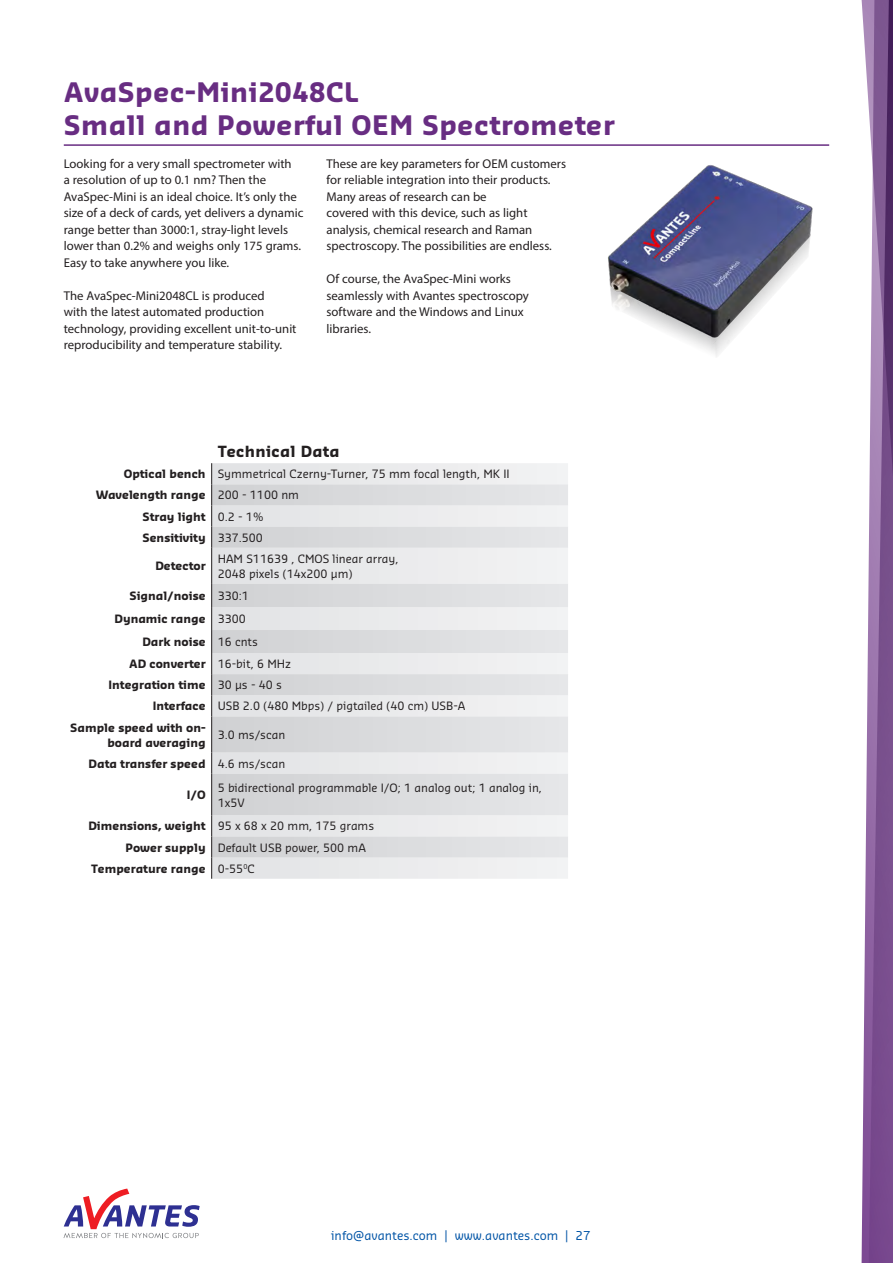
<style>
.page{position:relative;width:893px;height:1263px;background:#fff}
.page>*{position:absolute;margin:0;border:0;box-sizing:border-box;transform-origin:0 0}
.Product_kop{font:700 26.25px/33px "Sansa Std";letter-spacing:.02em;color:#682d82}
.Tabel_bovenkop{font:700 15px "Sansa Std";letter-spacing:.02em;color:#231f20}
.Plat{font:12.75px/16.5px "Myriad Pro";color:#231f20}
.t1{font:12px "Sansa";color:#0154a6}
.Tabel_brood{font:11.25px/15px "Sansa Std";color:#231f20}
.Tabel_linker_kolom{font:700 11.25px/15px "Sansa Std";color:#231f20;text-align:right}
</style>
<div class="page">
<svg style="left:861px;top:0;width:32px;height:1263px"></svg>
<svg style="left:64px;top:1188px;width:136px;height:50px"></svg>
<hr style="left:64px;top:144px;width:765px;height:2px;background:#682d82">
<div style="left:212px;top:463px;width:356px;height:416px;background:#eaebec"></div>
<svg style="left:212px;top:484px;width:356px;height:373px;background:#e1e2e4"></svg>
<hr style="left:211px;top:548px;width:1px;height:36px;background:#231f20">
<hr style="left:211px;top:774px;width:1px;height:41px;background:#231f20">
<svg style="left:211px;top:815px;width:1px;height:64px"></svg>
<svg style="left:211px;top:584px;width:1px;height:132px"></svg>
<hr style="left:211px;top:716px;width:1px;height:36px;background:#231f20">
<svg style="left:211px;top:752px;width:1px;height:22px"></svg>
<svg style="left:211px;top:463px;width:1px;height:85px"></svg>
<img style="left:608px;top:165px;width:205px;height:192px">
<p class="Product_kop" style="left:64px;top:74px;width:552px">AvaSpec-Mini2048CL<br>Small and Powerful OEM Spectrometer</p>
<p class="Plat" style="left:64px;top:155px;width:241px">Looking for a very small spectrometer with<br>a resolution of up to 0.1 nm? Then the AvaSpec-Mini is an ideal choice. It’s only the size of a deck of cards, yet delivers a dynamic range better than 3000:1, stray-light levels lower than 0.2% and weighs only 175 grams.<br>Easy to take anywhere you like.</p>
<p class="Plat" style="left:64px;top:287px;width:234px">The AvaSpec-Mini2048CL is produced<br>with the latest automated production technology, providing excellent unit-to-unit reproducibility and temperature stability.</p>
<p class="Plat" style="left:327px;top:155px;width:241px">These are key parameters for OEM customers for reliable integration into their products.</p>
<p class="Plat" style="left:327px;top:188px;width:162px">Many areas of research can be</p>
<p class="Plat" style="left:327px;top:204px;width:227px">covered with this device, such as light analysis, chemical research and Raman spectroscopy. The possibilities are endless.</p>
<p class="Plat" style="left:327px;top:270px;width:204px">Of course, the AvaSpec-Mini works seamlessly with Avantes spectroscopy software and the Windows and Linux libraries.</p>
<p class="Tabel_bovenkop" style="left:218px;top:442px;width:123px">Technical Data</p>
<p class="Tabel_linker_kolom" style="left:124px;top:466px;width:83px">Optical bench</p>
<p class="Tabel_brood" style="left:218px;top:466px;width:294px">Symmetrical Czerny-Turner, 75 mm focal length, MK II</p>
<p class="Tabel_linker_kolom" style="left:96px;top:487px;width:111px">Wavelength range</p>
<p class="Tabel_brood" style="left:218px;top:487px;width:83px">200 - 1100 nm</p>
<p class="Tabel_linker_kolom" style="left:143px;top:508px;width:65px">Stray light</p>
<p class="Tabel_brood" style="left:218px;top:508px;width:47px">0.2 - 1%</p>
<p class="Tabel_linker_kolom" style="left:142px;top:529px;width:65px">Sensitivity</p>
<p class="Tabel_brood" style="left:218px;top:529px;width:47px">337.500</p>
<p class="Tabel_linker_kolom" style="left:155px;top:558px;width:52px">Detector</p>
<p class="Tabel_brood" style="left:218px;top:551px;width:182px">HAM S11639 , CMOS linear array,</p>
<p class="Tabel_brood" style="left:218px;top:566px;width:136px">2048 pixels (14x200 μ m)</p>
<p class="Tabel_linker_kolom" style="left:130px;top:588px;width:78px">Signal/noise</p>
<p class="Tabel_brood" style="left:218px;top:588px;width:33px">330:1</p>
<p class="Tabel_linker_kolom" style="left:114px;top:611px;width:93px">Dynamic range</p>
<p class="Tabel_brood" style="left:218px;top:611px;width:30px">3300</p>
<p class="Tabel_linker_kolom" style="left:142px;top:634px;width:65px">Dark noise</p>
<p class="Tabel_brood" style="left:218px;top:634px;width:42px">16 cnts</p>
<p class="Tabel_linker_kolom" style="left:129px;top:656px;width:78px">AD converter</p>
<p class="Tabel_brood" style="left:218px;top:656px;width:75px">16-bit, 6 MHz</p>
<p class="Tabel_linker_kolom" style="left:109px;top:677px;width:99px">Integration time</p>
<p class="Tabel_brood" style="left:218px;top:677px;width:66px">30 μs - 40 s</p>
<p class="Tabel_linker_kolom" style="left:153px;top:698px;width:54px">Interface</p>
<p class="Tabel_brood" style="left:218px;top:698px;width:249px">USB 2.0 (480 Mbps) / pigtailed (40 cm) USB-A</p>
<p class="Tabel_linker_kolom" style="left:70px;top:719px;width:137px">Sample speed with on&shy;board averaging</p>
<p class="Tabel_brood" style="left:218px;top:727px;width:69px">3.0 ms/scan</p>
<p class="Tabel_linker_kolom" style="left:89px;top:755px;width:119px">Data transfer speed</p>
<p class="Tabel_brood" style="left:218px;top:755px;width:69px">4.6 ms/scan</p>
<p class="Tabel_linker_kolom" style="left:187px;top:787px;width:20px">I/O</p>
<p class="Tabel_brood" style="left:218px;top:779px;width:326px">5 bidirectional programmable I/O; 1 analog out; 1 analog in,<br>1x5V</p>
<p class="Tabel_linker_kolom" style="left:88px;top:818px;width:119px">Dimensions, weight</p>
<p class="Tabel_brood" style="left:218px;top:818px;width:158px">95 x 68 x 20 mm, 175 grams</p>
<p class="Tabel_linker_kolom" style="left:125px;top:839px;width:82px">Power supply</p>
<p class="Tabel_brood" style="left:218px;top:839px;width:150px">Default USB power, 500 mA</p>
<p class="Tabel_linker_kolom" style="left:91px;top:860px;width:116px">Temperature range</p>
<p class="Tabel_brood" style="left:218px;top:860px;width:38px">0-55<sup>0</sup>C</p>
<p class="t1" style="left:331px;top:1227px;width:261px">info@avantes.com | www.avantes.com | 27</p>
</div>
